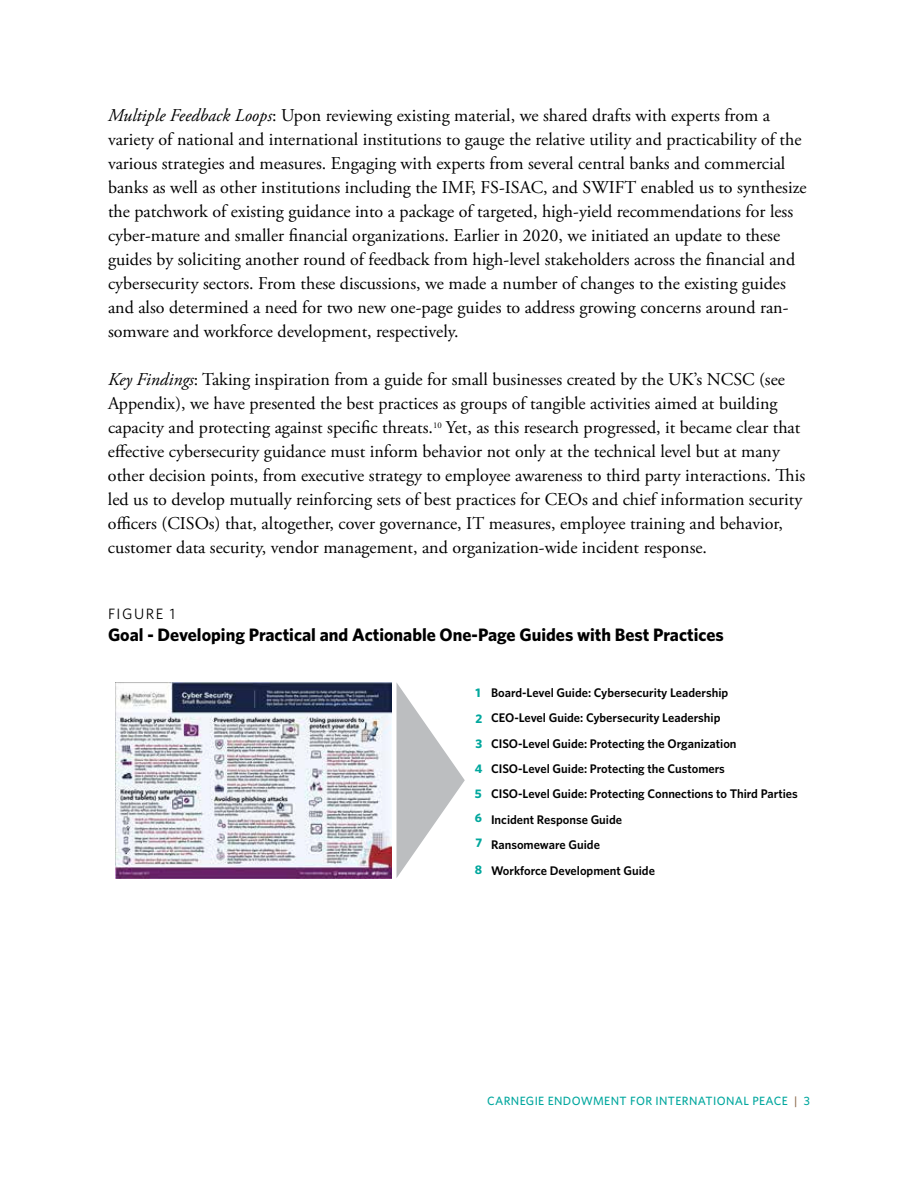
<style>
.page{position:relative;width:918px;height:1188px;background:#fff}
.page>*{position:absolute;margin:0;border:0;box-sizing:border-box;transform-origin:0 0}
.t1{font:18px/24px "Adobe Garamond Pro";color:#000}
.t2{font:700 18px "Whitney";color:#000}
.t3{font:17.7px "Whitney";letter-spacing:.1em;color:#231f20}
.t4{font:15px "Whitney";letter-spacing:.1em;color:#000}
.t5{font:600 12.45px/25.3px "Whitney";color:#000}
.t6{font:700 12.45px/24.8px "Whitney";color:#00a79d}
.t7{font:500 12px "Whitney";letter-spacing:.03em;color:#00a79e}
.s1{font-style:italic}
.s2{color:#8f6d50}
</style>
<div class="page">
<img style="left:115px;top:682px;width:277px;height:196px">
<svg style="left:396px;top:682px;width:69px;height:196px"></svg>
<p class="t1" style="left:108px;top:104px;width:700px"><span class="s1">Multiple Feedback Loops</span>: Upon reviewing existing material, we shared drafts with experts from a variety of national and international institutions to gauge the relative utility and practicability of the various strategies and measures. Engaging with experts from several central banks and commercial banks as well as other institutions including the IMF, FS-ISAC, and SWIFT enabled us to synthesize the patchwork of existing guidance into a package of targeted, high-yield recommendations for less cyber-mature and smaller financial organizations. Earlier in 2020, we initiated an update to these guides by soliciting another round of feedback from high-level stakeholders across the financial and cybersecurity sectors. From these discussions, we made a number of changes to the existing guides and also determined a need for two new one-page guides to address growing concerns around ran&shy;somware and workforce development, respectively.</p>
<p class="t1" style="left:108px;top:368px;width:699px"><span class="s1">Key Findings</span>: Taking inspiration from a guide for small businesses created by the UK’s NCSC (see Appendix), we have presented the best practices as groups of tangible activities aimed at building capacity and protecting against specific threats.<sup>10</sup> Yet, as this research progressed, it became clear that effective cybersecurity guidance must inform behavior not only at the technical level but at many other decision points, from executive strategy to employee awareness to third party interactions. This led us to develop mutually reinforcing sets of best practices for CEOs and chief information security officers (CISOs) that, altogether, cover governance, IT measures, employee training and behavior, customer data security, vendor management, and organization-wide incident response.</p>
<p class="t4" style="left:108px;top:604px;width:69px">FIGURE 1</p>
<p class="t2" style="left:108px;top:622px;width:617px">Goal - Developing Practical and Actionable One-Page Guides with Best Practices</p>
<p class="t3" style="left:115px;top:614px;width:81px">FIGURE 1</p>
<p class="t6" style="left:475px;top:679px;width:8px;line-height:26.1px">1<br>2</p>
<p class="t6" style="left:475px;top:731px;width:9px;text-align:justify">3<br>4<br>5<br>6</p>
<p class="t6" style="left:475px;top:829px;width:9px;line-height:26.7px">7<br>8</p>
<p class="t5" style="left:491px;top:680px;width:308px">Board-Level Guide: Cybersecurity Leadership<br>CEO-Level Guide: Cybersecurity Leadership<br>CISO-Level Guide: Protecting the Organization CISO-Level Guide: Protecting the Customers<br>CISO-Level Guide: Protecting Connections to Third Parties Incident Response Guide<br>Ransomeware Guide<br>Workforce Development Guide</p>
<p class="t7" style="left:487px;top:1093px;width:324px">CARNEGIE ENDOWMENT FOR INTERNATIONAL PEACE <span class="s2">|</span> 3</p>
</div>
